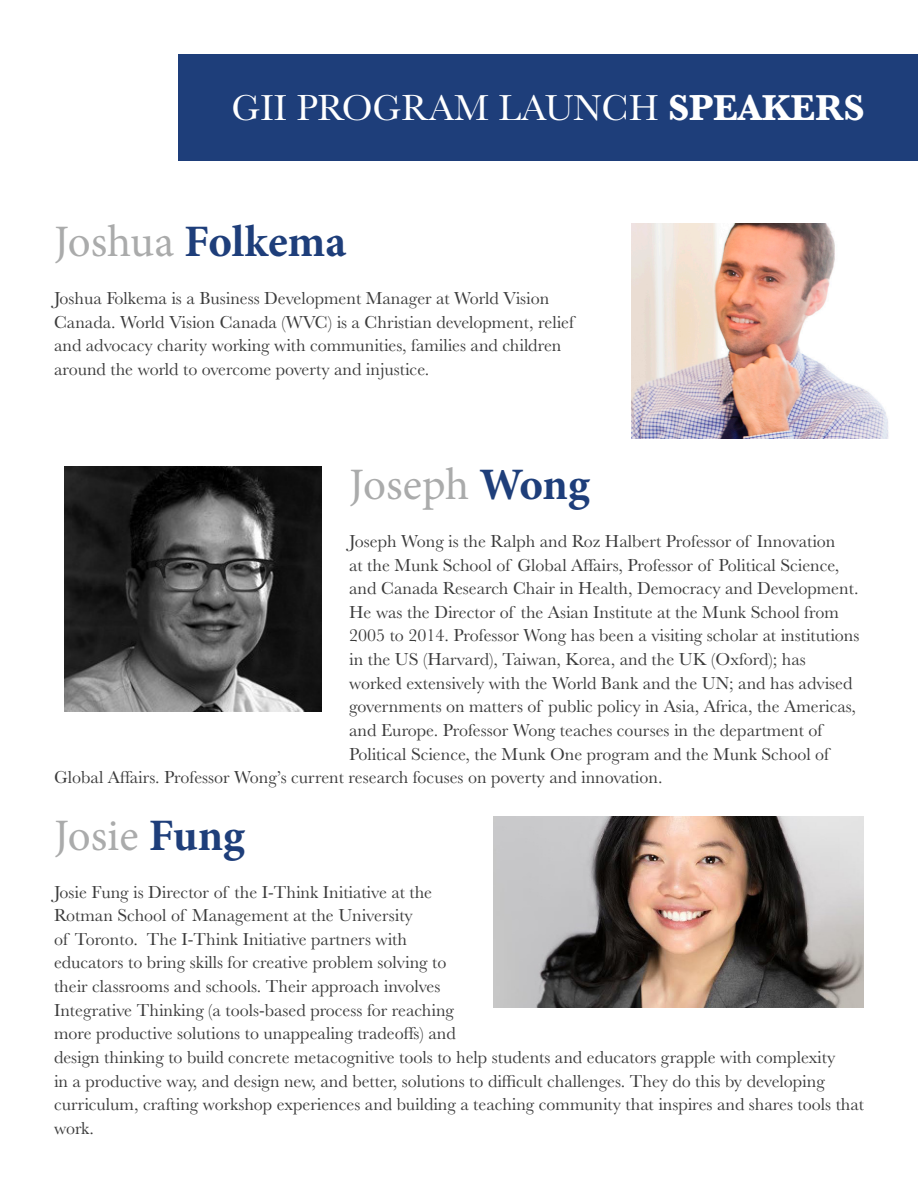
<style>
.page{position:relative;width:918px;height:1188px;background:#fff}
.page>*{position:absolute;margin:0;border:0;box-sizing:border-box;transform-origin:0 0}
.t1{font:45px "Minion Pro";color:#aaabab}
.t2{font:700 45px "Minion Pro";color:#1e3e7a}
.t3{font:37.5px "Baskerville MT Std";color:#fff}
.t4{font:18px/23.7px "Baskerville MT Std";color:#3b3b3b}
.s1{font-weight:700}
.s2{font-weight:400;color:#aaabab}
.s3{font-weight:700;color:#1e3e7a}
</style>
<div class="page">
<div style="left:178px;top:54px;width:740px;height:106px;background:#1e3e7a"></div>
<img style="left:632px;top:223px;width:257px;height:215px">
<img style="left:65px;top:466px;width:257px;height:245px">
<img style="left:493px;top:817px;width:371px;height:191px">
<p class="t3" style="left:232px;top:86px;width:635px">GII PROGRAM LAUNCH <span class="s1">SPEAKERS</span></p>
<p class="t2" style="left:54px;top:210px;width:294px"><span class="s2">Joshua</span> Folkema</p>
<p class="t4" style="left:54px;top:286px;width:521px">Joshua Folkema is a Business Development Manager at World Vision Canada. World Vision Canada (WVC) is a Christian development, relief and advocacy charity working with communities, families and children around the world to overcome poverty and injustice.</p>
<p class="t1" style="left:349px;top:454px;width:242px">Joseph <span class="s3">Wong</span></p>
<p class="t4" style="left:349px;top:529px;width:488px">Joseph Wong is the Ralph and Roz Halbert Professor of Innovation</p>
<p class="t4" style="left:349px;top:553px;width:492px">at the Munk School of Global Affairs, Professor of Political Science,</p>
<p class="t4" style="left:349px;top:576px;width:511px">and Canada Research Chair in Health, Democracy and Development.</p>
<p class="t4" style="left:349px;top:600px;width:491px">He was the Director of the Asian Institute at the Munk School from</p>
<p class="t4" style="left:349px;top:624px;width:512px">2005 to 2014. Professor Wong has been a visiting scholar at institutions</p>
<p class="t4" style="left:349px;top:647px;width:458px">in the US (Harvard), Taiwan, Korea, and the UK (Oxford); has</p>
<p class="t4" style="left:349px;top:671px;width:505px">worked extensively with the World Bank and the UN; and has advised</p>
<p class="t4" style="left:349px;top:695px;width:508px">governments on matters of public policy in Asia, Africa, the Americas,</p>
<p class="t4" style="left:349px;top:718px;width:475px">and Europe. Professor Wong teaches courses in the department of</p>
<p class="t4" style="left:349px;top:742px;width:481px">Political Science, the Munk One program and the Munk School of</p>
<p class="t4" style="left:54px;top:765px;width:610px">Global Affairs. Professor Wong’s current research focuses on poverty and innovation.</p>
<p class="t1" style="left:54px;top:805px;width:193px">Josie <span class="s3">Fung</span></p>
<p class="t4" style="left:54px;top:880px;width:812px">Josie Fung is Director of the I-Think Initiative at the<br>Rotman School of Management at the University<br>of Toronto. The I-Think Initiative partners with<br>educators to bring skills for creative problem solving to<br>their classrooms and schools. Their approach involves<br>Integrative Thinking (a tools-based process for reaching<br>more productive solutions to unappealing tradeoffs) and<br>design thinking to build concrete metacognitive tools to help students and educators grapple with complexity<br>in a productive way, and design new, and better, solutions to difficult challenges. They do this by developing curriculum, crafting workshop experiences and building a teaching community that inspires and shares tools that work.</p>
</div>
